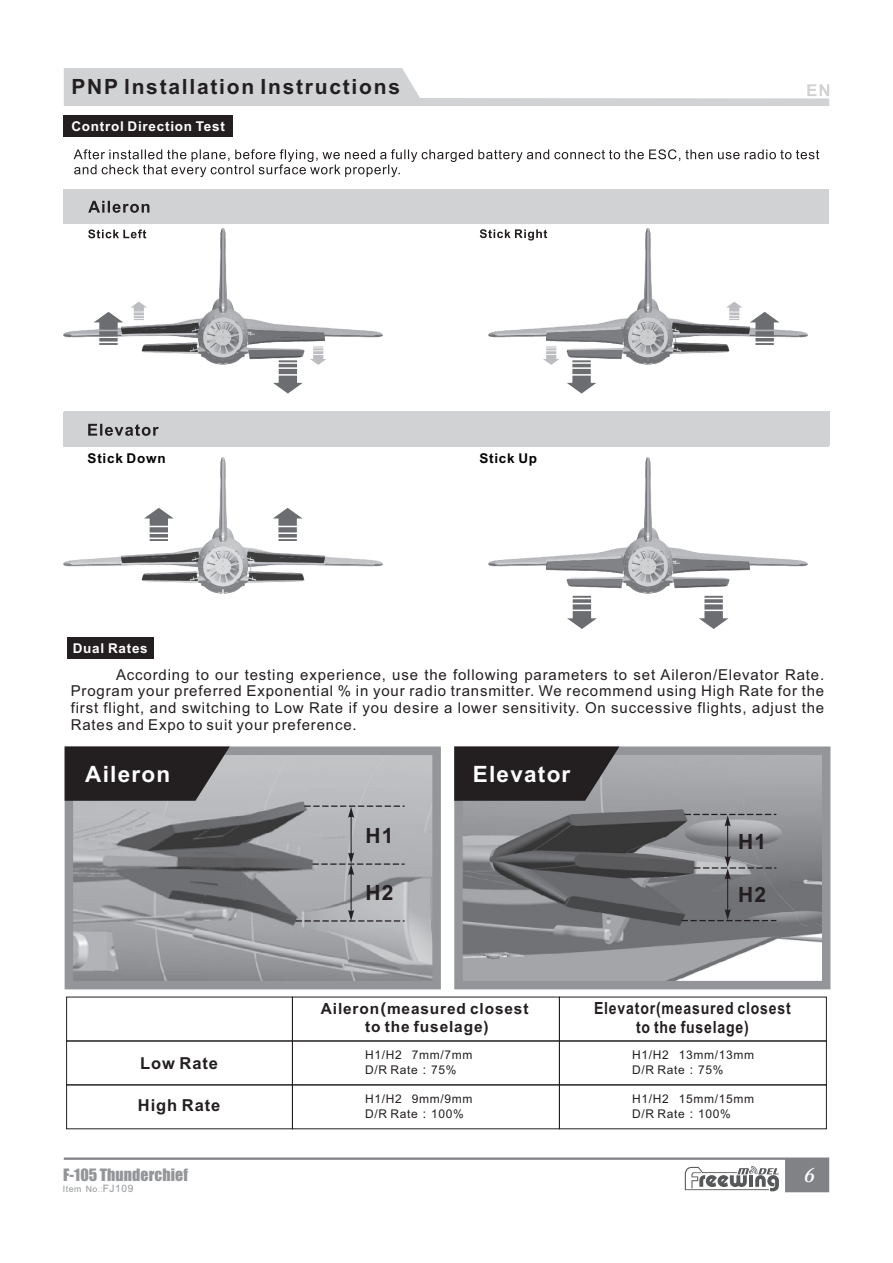
<style>
.page{position:relative;width:893px;height:1263px;background:#fff}
.page>*{position:absolute;margin:0;border:0;box-sizing:border-box;transform-origin:0 0}
.t1{font:700 22.5px "Arial";letter-spacing:.055em;color:#fff}
.t2{font:italic 600 22.05px "Adobe Caslon Pro";color:#fff}
.t3{font:700 21px "Arial";letter-spacing:.085em;color:#231f20}
.t4{font:700 16.8px/18.8px "Arial";letter-spacing:.055em;color:#231f20;text-align:center;scale:.84 1}
.t5{font:700 16.5px "Arial";letter-spacing:.055em;color:#231f20}
.t6{font:15.75px "Impact";letter-spacing:.01em;color:#939598}
.t7{font:700 15.45px/18px "Arial";letter-spacing:.055em;color:#231f20;text-align:center}
.t8{font:15px/16.8px "Arial";letter-spacing:.055em;color:#231f20;text-align:justify}
.t9{font:700 13.5px "Arial";letter-spacing:.055em;color:#fff}
.t10{font:700 13.5px "Arial";letter-spacing:.055em;color:#030303}
.t11{font:700 13.5px "Microsoft Ya Hei";color:#fff}
.t12{font:12px/15.3px "Arial";letter-spacing:.055em;color:#231f20}
.t13{font:8.7px "Arial";letter-spacing:.055em;color:#939598}
.s1{font-family:"Adobe Fangsong Std"}
.s2{font-size:10.2px}
.s3{font-family:"Microsoft Ya Hei"}
</style>
<div class="page">
<img style="left:488px;top:458px;width:319px;height:135px">
<img style="left:64px;top:458px;width:319px;height:135px">
<img style="left:488px;top:228px;width:319px;height:136px">
<img style="left:75px;top:756px;width:356px;height:223px">
<div style="left:65px;top:746px;width:376px;height:243px;border:9px solid #939598"></div>
<img style="left:464px;top:756px;width:356px;height:223px">
<div style="left:454px;top:746px;width:376px;height:243px;border:9px solid #939598"></div>
<div style="left:66px;top:1040px;width:227px;height:45px;border:1px solid #231f20"></div>
<div style="left:292px;top:1040px;width:268px;height:45px;border:1px solid #231f20"></div>
<div style="left:559px;top:1040px;width:268px;height:45px;border:1px solid #231f20"></div>
<div style="left:66px;top:1084px;width:227px;height:45px;border:1px solid #231f20"></div>
<div style="left:292px;top:1084px;width:268px;height:45px;border:1px solid #231f20"></div>
<div style="left:559px;top:1084px;width:268px;height:45px;border:1px solid #231f20"></div>
<div style="left:64px;top:412px;width:765px;height:34px;background:#d1d2d4"></div>
<svg style="left:567px;top:596px;width:30px;height:33px"></svg>
<svg style="left:699px;top:596px;width:29px;height:33px"></svg>
<img style="left:64px;top:228px;width:319px;height:136px">
<svg style="left:310px;top:346px;width:16px;height:19px"></svg>
<svg style="left:273px;top:360px;width:30px;height:34px"></svg>
<svg style="left:131px;top:302px;width:16px;height:18px"></svg>
<svg style="left:94px;top:312px;width:29px;height:33px"></svg>
<svg style="left:543px;top:346px;width:16px;height:19px"></svg>
<svg style="left:567px;top:360px;width:29px;height:34px"></svg>
<svg style="left:726px;top:302px;width:17px;height:18px"></svg>
<svg style="left:750px;top:312px;width:29px;height:33px"></svg>
<svg style="left:64px;top:1157px;width:765px;height:35px"></svg>
<svg style="left:681px;top:814px;width:95px;height:107px;background:#818385"></svg>
<svg style="left:296px;top:805px;width:109px;height:116px;background:#aaabae"></svg>
<svg style="left:144px;top:508px;width:30px;height:33px"></svg>
<svg style="left:273px;top:508px;width:30px;height:33px"></svg>
<svg style="left:64px;top:68px;width:765px;height:38px"></svg>
<svg style="left:74px;top:149px;width:745px;height:28px"></svg>
<div style="left:64px;top:115px;width:169px;height:22px;background:#231f20"></div>
<div style="left:64px;top:190px;width:765px;height:34px;background:#d1d2d4"></div>
<svg style="left:88px;top:201px;width:61px;height:12px"></svg>
<svg style="left:480px;top:229px;width:67px;height:11px"></svg>
<svg style="left:88px;top:229px;width:58px;height:9px"></svg>
<div style="left:64px;top:413px;width:765px;height:34px;background:#d1d2d4"></div>
<svg style="left:88px;top:424px;width:71px;height:12px"></svg>
<svg style="left:64px;top:746px;width:174px;height:59px;background:#444142"></svg>
<svg style="left:454px;top:746px;width:173px;height:59px;background:#3e3b3c"></svg>
<div style="left:67px;top:638px;width:86px;height:21px;background:#231f20"></div>
<h3 class="t3" style="left:71px;top:79px;width:330px">PNP lnstallation Instructions</h3>
<p class="t9" style="left:71px;top:121px;width:155px">Control Direction Test</p>
<p class="t11" style="left:75px;top:119px;width:74px">舵面测试</p>
<p class="t10" style="left:88px;top:453px;width:80px">Stick Down</p>
<p class="t10" style="left:479px;top:453px;width:59px">Stick Up</p>
<p class="t9" style="left:73px;top:643px;width:77px">Dual Rates</p>
<p class="t8" style="left:71px;top:667px;width:755px;text-indent:45px">According to our testing experience, use the following parameters to set Aileron/Elevator Rate.<br>Program your preferred Exponential % in your radio transmitter. We recommend using High Rate for the first flight, and switching to Low Rate if you desire a lower sensitivity. On successive flights, adjust the Rates and Expo to suit your preference.</p>
<h1 class="t1" style="left:85px;top:765px;width:87px">Aileron</h1>
<h1 class="t1" style="left:473px;top:765px;width:99px">Elevator</h1>
<h3 class="t3" style="left:365px;top:827px;width:30px">H1</h3>
<h3 class="t3" style="left:365px;top:885px;width:30px">H2</h3>
<h3 class="t3" style="left:738px;top:833px;width:30px">H1</h3>
<h3 class="t3" style="left:738px;top:886px;width:30px">H2</h3>
<p class="t5" style="left:140px;top:1057px;width:79px">Low Rate</p>
<p class="t5" style="left:138px;top:1099px;width:84px">High Rate</p>
<p class="t6" style="left:63px;top:1169px;width:126px">F-105 Thunderchief</p>
<p class="t13" style="left:63px;top:1186px;width:72px">Item No<span class="s1">.:</span><span class="s2">FJ109</span></p>
<p class="t7" style="left:321px;top:1001px;width:209px">Aileron<span class="s3">(</span>measured closest to the fuselage)</p>
<p class="t4" style="left:594px;top:1000px;width:236px">Elevator(measured closest to the fuselage)</p>
<p class="t12" style="left:365px;top:1048px;width:109px">H1/H2 7mm/7mm<br>D/R Rate<span class="s3">：</span>75%</p>
<p class="t12" style="left:365px;top:1092px;width:109px">H1/H2 9mm/9mm<br>D/R Rate<span class="s3">：</span>100%</p>
<p class="t12" style="left:632px;top:1048px;width:124px">H1/H2 13mm/13mm<br>D/R Rate<span class="s3">：</span>75%</p>
<p class="t12" style="left:632px;top:1092px;width:124px">H1/H2 15mm/15mm<br>D/R Rate<span class="s3">：</span>100%</p>
<h2 class="t2" style="left:804px;top:1165px;width:13px">6</h2>
</div>
